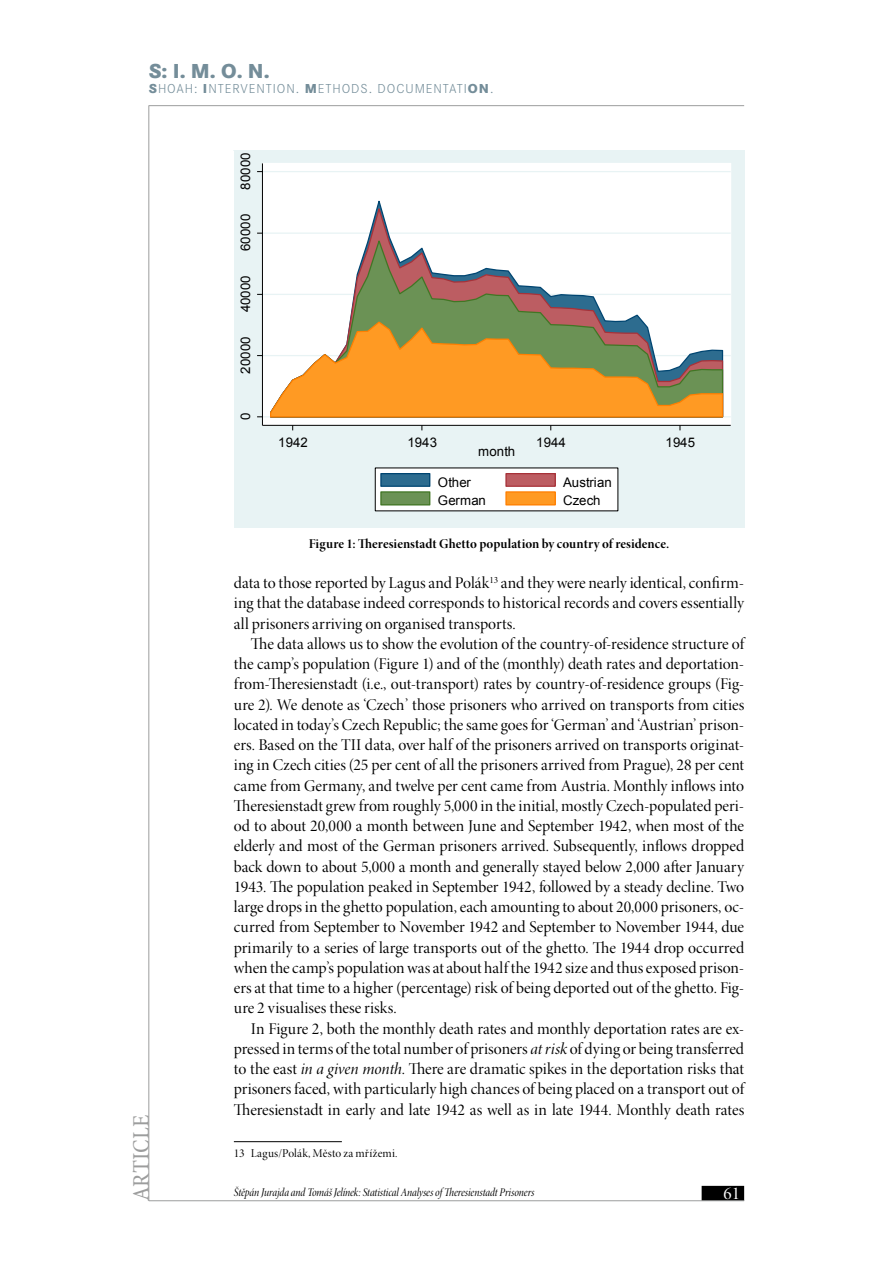
<style>
.page{position:relative;width:893px;height:1263px;background:#fff}
.page>*{position:absolute;margin:0;border:0;box-sizing:border-box;transform-origin:0 0}
.t1{font:condensed 24px "Minion Pro";letter-spacing:.01em;color:#9c9d9d}
.t2{font:800 21px "Corporate S";color:#748d99}
.t3{font:18px "Minion Pro Disp";color:#fff}
.t4{font:16.5px/20.2px "Minion Pro Disp";letter-spacing:.005em;color:#000;text-align:justify}
.t5{font:13.5px "Minion Pro Bold Disp";letter-spacing:.005em;color:#000}
.t6{font:300 13.5px "Corporate S";letter-spacing:.07em;color:#748d99}
.t7{font:13.2px "Arial";letter-spacing:.005em;color:#000}
.t8{font:12px "Minion Pro Cn It Disp";letter-spacing:-.005em;color:#000}
.t9{font:12px "Minion Pro Disp";letter-spacing:.02em;color:#000}
.s1{font-weight:800}
.s2{font-family:"Minion Pro It Disp"}
</style>
<div class="page">
<div style="left:702px;top:1186px;width:42px;height:15px;background:#000"></div>
<hr style="left:149px;top:1200px;width:595px;height:1px;background:#9c9d9d">
<hr style="left:149px;top:105px;width:595px;height:1px;background:#9c9d9d">
<hr style="left:149px;top:105px;width:1px;height:1096px;background:#9c9d9d">
<hr style="left:234px;top:1141px;width:108px;height:1px;background:#000">
<div style="left:234px;top:150px;width:510px;height:377px;background:#e8f3f4"></div>
<div style="left:262px;top:163px;width:469px;height:262px;background:#fff"></div>
<div style="left:262px;top:163px;width:469px;height:262px;border:1px solid #fff"></div>
<hr style="left:262px;top:416px;width:469px;height:1px;background:#e8f3f4">
<hr style="left:262px;top:355px;width:469px;height:1px;background:#e8f3f4">
<hr style="left:262px;top:294px;width:469px;height:1px;background:#e8f3f4">
<hr style="left:262px;top:232px;width:469px;height:2px;background:#e8f3f4">
<hr style="left:262px;top:171px;width:469px;height:1px;background:#e8f3f4">
<svg style="left:269px;top:204px;width:455px;height:33px"></svg>
<svg style="left:349px;top:237px;width:294px;height:84px"></svg>
<svg style="left:269px;top:321px;width:455px;height:97px"></svg>
<hr style="left:262px;top:163px;width:1px;height:262px;background:#000">
<hr style="left:262px;top:425px;width:469px;height:1px;background:#000">
<div style="left:375px;top:468px;width:243px;height:43px;background:#fff"></div>
<div style="left:381px;top:474px;width:49px;height:12px;background:#2d6c8f"></div>
<div style="left:380px;top:473px;width:50px;height:14px;border:1px solid #004571"></div>
<div style="left:506px;top:474px;width:49px;height:12px;background:#bc5d62"></div>
<div style="left:505px;top:473px;width:51px;height:14px;border:1px solid #a73239"></div>
<div style="left:381px;top:492px;width:49px;height:13px;background:#6b9255"></div>
<div style="left:380px;top:491px;width:50px;height:14px;border:1px solid #417624"></div>
<div style="left:506px;top:492px;width:49px;height:13px;background:#ff9a23"></div>
<div style="left:505px;top:491px;width:51px;height:14px;border:1px solid #ff7f00"></div>
<p class="t2" style="left:149px;top:58px;width:122px">S: I. M. O. N.</p>
<p class="t6" style="left:149px;top:81px;width:346px"><span class="s1">S</span>HOAH: <span class="s1">I</span>NTERVENTION. <span class="s1">M</span>ETHODS. DOCUMENTATI<span class="s1">ON</span>.</p>
<p class="t7" style="left:237px;top:190px;width:39px;rotate:-90deg">80000</p>
<p class="t7" style="left:237px;top:251px;width:39px;rotate:-90deg">60000</p>
<p class="t7" style="left:237px;top:312px;width:39px;rotate:-90deg">40000</p>
<p class="t7" style="left:237px;top:374px;width:39px;rotate:-90deg">20000</p>
<h1 class="t1" style="left:127px;top:1201px;width:88px;rotate:-90deg">ARTICLE</h1>
<p class="t7" style="left:237px;top:420px;width:9px;rotate:-90deg">0</p>
<p class="t7" style="left:278px;top:433px;width:31px">1942</p>
<p class="t7" style="left:407px;top:433px;width:31px">1943</p>
<p class="t7" style="left:536px;top:433px;width:31px">1944</p>
<p class="t7" style="left:665px;top:433px;width:31px">1945</p>
<p class="t7" style="left:478px;top:443px;width:38px">month</p>
<p class="t7" style="left:438px;top:473px;width:35px">Other</p>
<p class="t7" style="left:563px;top:473px;width:50px">Austrian</p>
<p class="t7" style="left:438px;top:492px;width:50px">German</p>
<p class="t7" style="left:563px;top:492px;width:39px">Czech</p>
<p class="t5" style="left:309px;top:535px;width:362px">Figure 1: Theresienstadt Ghetto population by country of residence.</p>
<p class="t4" style="left:234px;top:573px;width:512px">data to those reported by Lagus and Polák<sup>13</sup> and they were nearly identical, confirm&shy;ing that the database indeed corresponds to historical records and covers essentially all prisoners arriving on organised transports.</p>
<p class="t4" style="left:234px;top:634px;width:512px;text-indent:17px">The data allows us to show the evolution of the country-of-residence structure of the camp’s population (Figure 1) and of the (monthly) death rates and deportation&shy;from-Theresienstadt (i.e., out-transport) rates by country-of-residence groups (Fig&shy;ure 2). We denote as ‘Czech’ those prisoners who arrived on transports from cities located in today’s Czech Republic; the same goes for ‘German’ and ‘Austrian’ prison&shy;ers. Based on the TII data, over half of the prisoners arrived on transports originat&shy;ing in Czech cities (25 per cent of all the prisoners arrived from Prague), 28 per cent came from Germany, and twelve per cent came from Austria. Monthly inflows into Theresienstadt grew from roughly 5,000 in the initial, mostly Czech-populated peri&shy;od to about 20,000 a month between June and September 1942, when most of the elderly and most of the German prisoners arrived. Subsequently, inflows dropped back down to about 5,000 a month and generally stayed below 2,000 after January 1943. The population peaked in September 1942, followed by a steady decline. Two large drops in the ghetto population, each amounting to about 20,000 prisoners, oc&shy;curred from September to November 1942 and September to November 1944, due primarily to a series of large transports out of the ghetto. The 1944 drop occurred when the camp’s population was at about half the 1942 size and thus exposed prison&shy;ers at that time to a higher (percentage) risk of being deported out of the ghetto. Fig&shy;ure 2 visualises these risks.</p>
<p class="t4" style="left:234px;top:1019px;width:512px;text-indent:17px">In Figure 2, both the monthly death rates and monthly deportation rates are ex&shy;pressed in terms of the total number of prisoners <span class="s2">at risk</span> of dying or being transferred to the east <span class="s2">in a given month</span>. There are dramatic spikes in the deportation risks that prisoners faced, with particularly high chances of being placed on a transport out of Theresienstadt in early and late 1942 as well as in late 1944. Monthly death rates</p>
<p class="t9" style="left:234px;top:1146px;width:165px">13 Lagus/Polák, Město za mřížemi.</p>
<p class="t8" style="left:234px;top:1185px;width:302px">Štěpán Jurajda and Tomáš Jelínek: Statistical Analyses of Theresienstadt Prisoners</p>
<p class="t3" style="left:723px;top:1182px;width:18px">61</p>
</div>
